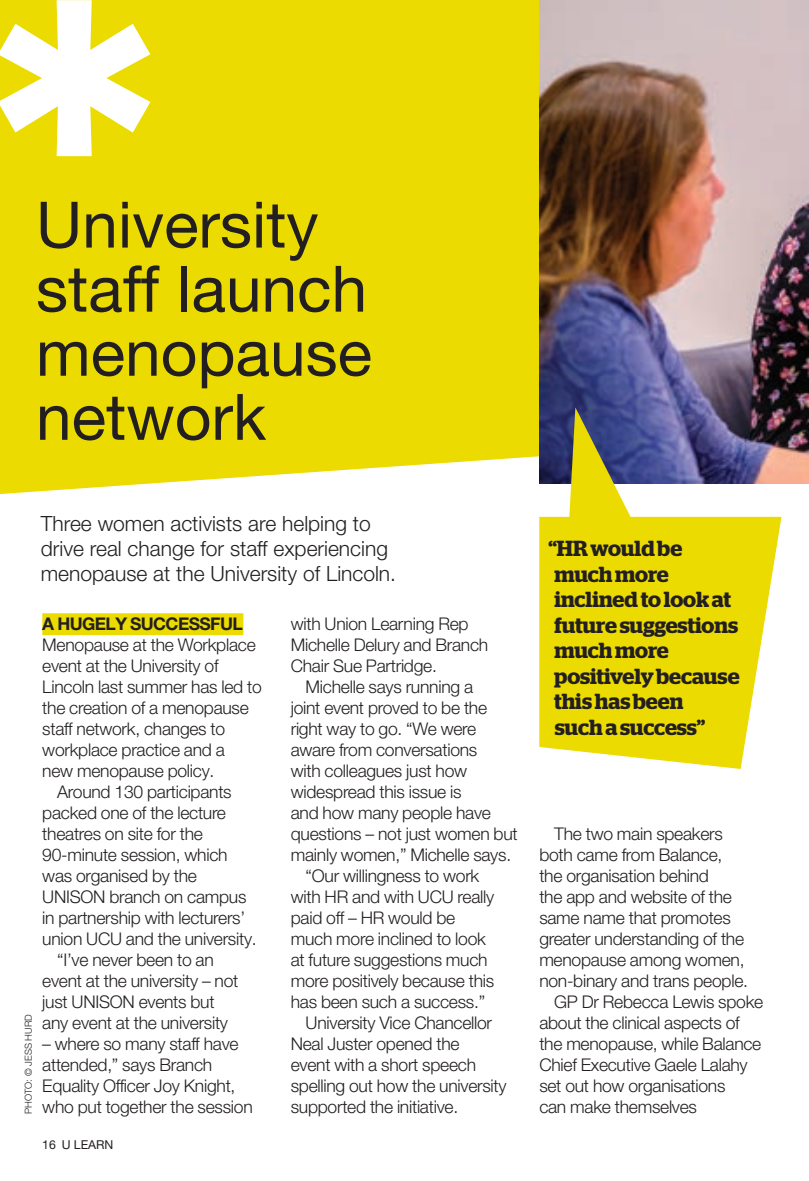
<style>
.page{position:relative;width:809px;height:1181px;background:#fff}
.page>*{position:absolute;margin:0;border:0;box-sizing:border-box;transform-origin:0 0}
.t1{font:64.05px/64px "Helvetica Neue";color:#231f20}
.t2{font:600 21.88px/25.4px "Stag";letter-spacing:-.005em;color:#231f20}
.t3{font:300 21px/25.2px "Helvetica Neue LT Pro";color:#231f20}
.t4{font:300 17.5px/21px "Helvetica Neue LT Pro";letter-spacing:-.015em;color:#231f20}
.t5{font:700 17.5px "Helvetica Neue LT Pro";letter-spacing:-.035em;color:#231f20}
.t6{font:12.25px "Helvetica Neue LT Pro";color:#231f20}
.t7{font:300 9.62px "Helvetica Neue LT Pro";color:#231f20}
</style>
<div class="page">
<div style="left:42px;top:613px;width:201px;height:22px;background:#ebdb01"></div>
<div style="left:0;top:0;width:539px;height:494px;background:#ebdb01"></div>
<img style="left:539px;top:0;width:270px;height:484px">
<svg style="left:539px;top:407px;width:242px;height:362px;background:#cfc440"></svg>
<div style="left:0;top:0;width:150px;height:156px;background:#ebdb01"></div>
<h1 class="t1" style="left:36px;top:196px;width:337px">University staff launch menopause network</h1>
<p class="t3" style="left:41px;top:510px;width:357px">Three women activists are helping to drive real change for staff experiencing menopause at the University of Lincoln.</p>
<p class="t7" style="left:22px;top:1114px;width:101px;rotate:-90deg">PHOTO: © JESS HURD</p>
<p class="t5" style="left:42px;top:613px;width:202px">A HUGELY SUCCESSFUL</p>
<p class="t4" style="left:42px;top:634px;width:215px">Menopause at the Workplace</p>
<p class="t4" style="left:42px;top:655px;width:178px">event at the University of</p>
<p class="t4" style="left:42px;top:676px;width:221px">Lincoln last summer has led to</p>
<p class="t4" style="left:42px;top:697px;width:208px">the creation of a menopause</p>
<p class="t4" style="left:42px;top:718px;width:184px">staff network, changes to</p>
<p class="t4" style="left:42px;top:739px;width:184px">workplace practice and a</p>
<p class="t4" style="left:42px;top:760px;width:174px">new menopause policy.</p>
<p class="t4" style="left:57px;top:781px;width:176px">Around 130 participants</p>
<p class="t4" style="left:42px;top:802px;width:185px">packed one of the lecture</p>
<p class="t4" style="left:42px;top:823px;width:162px">theatres on site for the</p>
<p class="t4" style="left:42px;top:844px;width:187px">90-minute session, which</p>
<p class="t4" style="left:42px;top:865px;width:156px">was organised by the</p>
<p class="t4" style="left:42px;top:886px;width:206px">UNISON branch on campus</p>
<p class="t4" style="left:42px;top:907px;width:204px">in partnership with lecturers’</p>
<p class="t4" style="left:42px;top:928px;width:216px">union UCU and the university.</p>
<p class="t4" style="left:57px;top:949px;width:158px">“I’ve never been to an</p>
<p class="t4" style="left:42px;top:970px;width:198px">event at the university – not</p>
<p class="t4" style="left:42px;top:991px;width:174px">just UNISON events but</p>
<p class="t4" style="left:42px;top:1012px;width:187px">any event at the university</p>
<p class="t4" style="left:42px;top:1033px;width:212px">– where so many staff have attended,” says Branch<br>Equality Officer Joy Knight, who put together the session</p>
<p class="t6" style="left:42px;top:1137px;width:73px">16 U LEARN</p>
<p class="t4" style="left:291px;top:613px;width:199px">with Union Learning Rep<br>Michelle Delury and Branch<br>Chair Sue Partridge.</p>
<p class="t4" style="left:305px;top:676px;width:169px">Michelle says running a</p>
<p class="t4" style="left:291px;top:697px;width:198px">joint event proved to be the</p>
<p class="t4" style="left:291px;top:718px;width:187px">right way to go. “We were</p>
<p class="t4" style="left:291px;top:739px;width:188px">aware from conversations</p>
<p class="t4" style="left:291px;top:760px;width:178px">with colleagues just how</p>
<p class="t4" style="left:291px;top:781px;width:172px">widespread this issue is</p>
<p class="t4" style="left:291px;top:802px;width:202px">and how many people have</p>
<p class="t4" style="left:291px;top:823px;width:228px">questions – not just women but</p>
<p class="t4" style="left:291px;top:844px;width:222px">mainly women,” Michelle says.</p>
<p class="t4" style="left:305px;top:865px;width:175px">“Our willingness to work</p>
<p class="t4" style="left:291px;top:886px;width:205px">with HR and with UCU really</p>
<p class="t4" style="left:291px;top:907px;width:166px">paid off – HR would be</p>
<p class="t4" style="left:291px;top:928px;width:197px">much more inclined to look</p>
<p class="t4" style="left:291px;top:949px;width:198px">at future suggestions much</p>
<p class="t4" style="left:291px;top:970px;width:205px">more positively because this</p>
<p class="t4" style="left:291px;top:991px;width:196px">has been such a success.”</p>
<p class="t4" style="left:305px;top:1012px;width:188px">University Vice Chancellor</p>
<p class="t4" style="left:291px;top:1033px;width:170px">Neal Juster opened the</p>
<p class="t4" style="left:291px;top:1054px;width:187px">event with a short speech</p>
<p class="t4" style="left:291px;top:1075px;width:217px">spelling out how the university</p>
<p class="t4" style="left:291px;top:1096px;width:169px">supported the initiative.</p>
<p class="t2" style="left:548px;top:536px;width:193px">“HR would be much more inclined to look at future suggestions much more positively because this has been<br>such a success”</p>
<p class="t4" style="left:554px;top:823px;width:170px">The two main speakers</p>
<p class="t4" style="left:539px;top:844px;width:185px">both came from Balance,</p>
<p class="t4" style="left:539px;top:865px;width:171px">the organisation behind</p>
<p class="t4" style="left:539px;top:886px;width:194px">the app and website of the</p>
<p class="t4" style="left:539px;top:907px;width:193px">same name that promotes</p>
<p class="t4" style="left:539px;top:928px;width:206px">greater understanding of the</p>
<p class="t4" style="left:539px;top:949px;width:207px">menopause among women,</p>
<p class="t4" style="left:539px;top:970px;width:210px">non-binary and trans people.</p>
<p class="t4" style="left:554px;top:991px;width:210px">GP Dr Rebecca Lewis spoke</p>
<p class="t4" style="left:539px;top:1012px;width:202px">about the clinical aspects of</p>
<p class="t4" style="left:539px;top:1033px;width:223px">the menopause, while Balance</p>
<p class="t4" style="left:539px;top:1054px;width:210px">Chief Executive Gaele Lalahy</p>
<p class="t4" style="left:539px;top:1075px;width:188px">set out how organisations</p>
<p class="t4" style="left:539px;top:1096px;width:159px">can make themselves</p>
</div>
